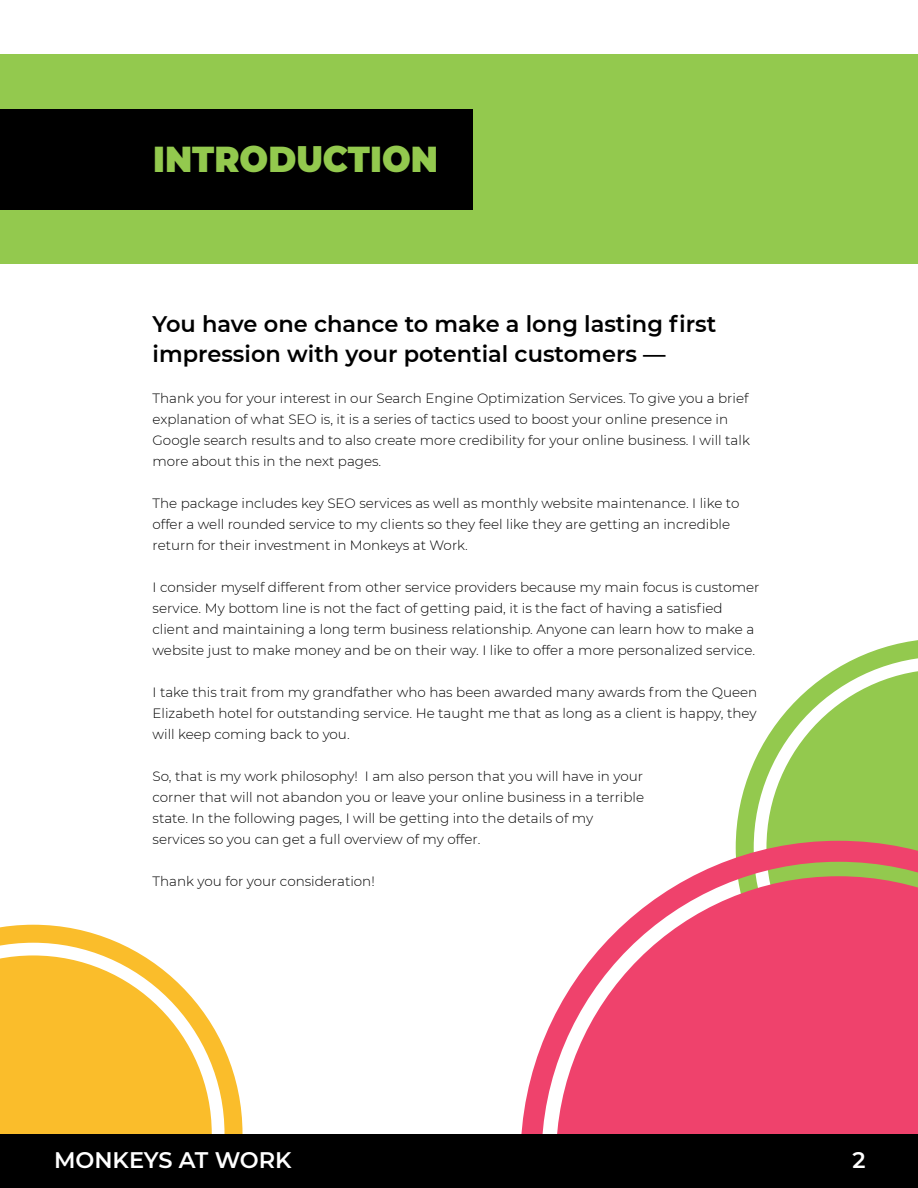
<style>
.page{position:relative;width:918px;height:1188px;background:#fff}
.page>*{position:absolute;margin:0;border:0;box-sizing:border-box;transform-origin:0 0}
.t1{font:900 36px "Montserrat";color:#93c94e;scale:.94 1}
.t2{font:600 22.5px/30px "Montserrat";color:#000}
.t3{font:600 22.5px "Montserrat";color:#fff}
.t4{font:300 13.5px/21px "Montserrat";color:#000}
</style>
<div class="page">
<svg style="left:736px;top:640px;width:182px;height:201px"></svg>
<svg style="left:0;top:925px;width:243px;height:209px"></svg>
<svg style="left:521px;top:841px;width:397px;height:293px"></svg>
<div style="left:0;top:1134px;width:918px;height:54px;background:#000"></div>
<div style="left:0;top:55px;width:918px;height:209px;background:#93c94e"></div>
<div style="left:0;top:109px;width:472px;height:100px;background:#000"></div>
<h1 class="t1" style="left:153px;top:133px;width:305px">INTRODUCTION</h1>
<h2 class="t2" style="left:153px;top:308px;width:565px">You have one chance to make a long lasting first impression with your potential customers —</h2>
<p class="t4" style="left:153px;top:387px;width:599px">Thank you for your interest in our Search Engine Optimization Services. To give you a brief explanation of what SEO is, it is a series of tactics used to boost your online presence in Google search results and to also create more credibility for your online business. I will talk more about this in the next pages.</p>
<p class="t4" style="left:153px;top:492px;width:588px">The package includes key SEO services as well as monthly website maintenance. I like to offer a well rounded service to my clients so they feel like they are getting an incredible return for their investment in Monkeys at Work.</p>
<p class="t4" style="left:153px;top:576px;width:608px">I consider myself different from other service providers because my main focus is customer service. My bottom line is not the fact of getting paid, it is the fact of having a satisfied client and maintaining a long term business relationship. Anyone can learn how to make a website just to make money and be on their way. I like to offer a more personalized service.</p>
<p class="t4" style="left:153px;top:681px;width:606px;text-align:justify">I take this trait from my grandfather who has been awarded many awards from the Queen Elizabeth hotel for outstanding service. He taught me that as long as a client is happy, they will keep coming back to you.</p>
<p class="t4" style="left:153px;top:765px;width:493px">So, that is my work philosophy! I am also person that you will have in your corner that will not abandon you or leave your online business in a terrible state. In the following pages, I will be getting into the details of my services so you can get a full overview of my offer.</p>
<p class="t4" style="left:153px;top:870px;width:224px">Thank you for your consideration!</p>
<h2 class="t3" style="left:54px;top:1144px;width:239px">MONKEYS AT WORK</h2>
<h2 class="t3" style="left:853px;top:1144px;width:15px">2</h2>
</div>
